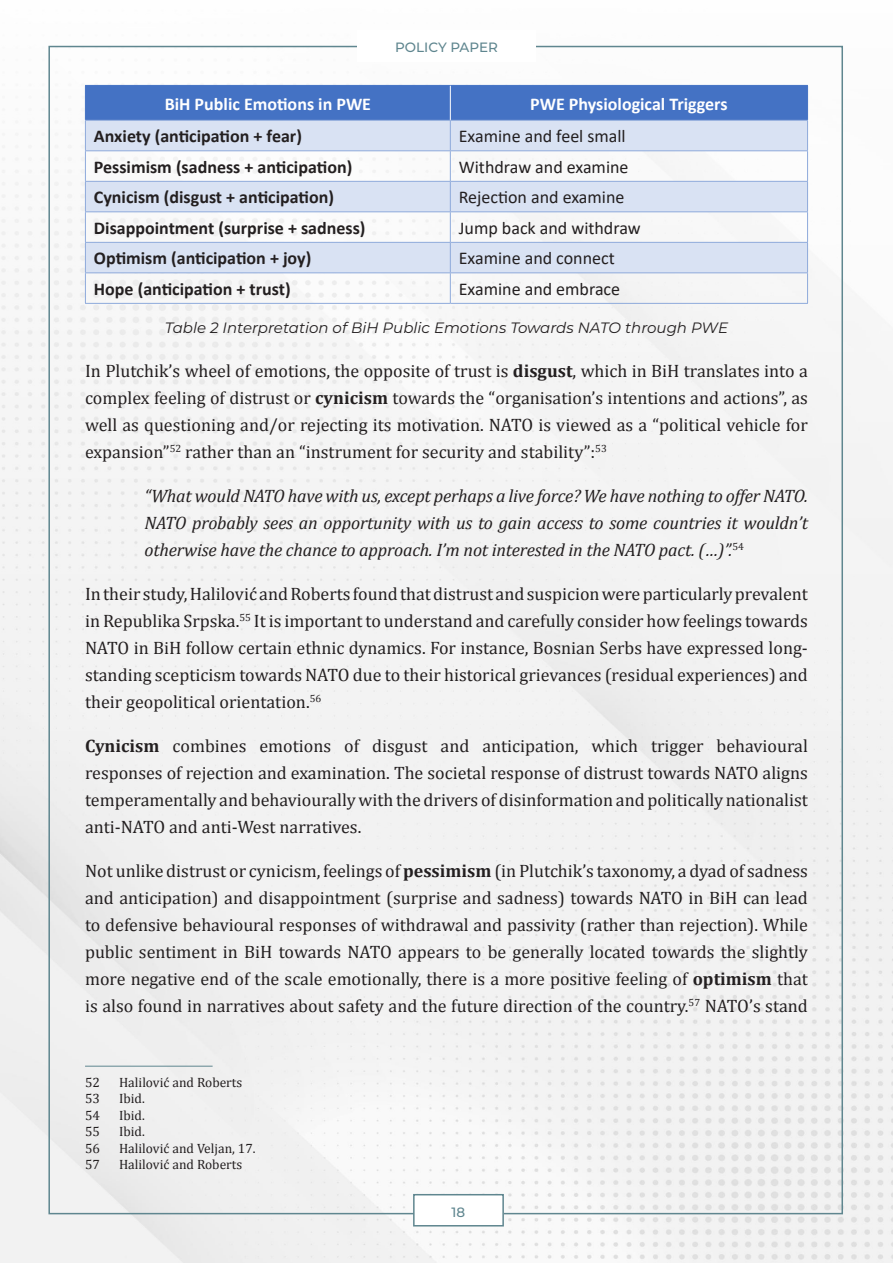
<style>
.page{position:relative;width:893px;height:1263px;background:#fff}
.page>*{position:absolute;margin:0;border:0;box-sizing:border-box;transform-origin:0 0}
.t1{font:18px/27px "Cambria";color:#231f20;text-align:justify}
.t2{font:italic 18px/27px "Cambria";letter-spacing:-.01em;color:#231f20;text-align:justify}
.t3{font:700 18px "Calibri";color:#231f20}
.t4{font:18px "Calibri";color:#231f20}
.t5{font:700 18px "Calibri";color:#fff}
.t6{font:italic 15px "Montserrat";color:#231f20}
.t7{font:13.5px "Cambria";color:#231f20}
.t8{font:500 13.5px "Montserrat";color:#5f868f}
.s1{font-weight:700}
</style>
<div class="page">
<img style="left:0;top:45px;width:893px;height:1218px">
<div style="left:414px;top:1195px;width:89px;height:31px;background:#fff"></div>
<div style="left:413px;top:1194px;width:91px;height:32px;border:2px solid #5f868f"></div>
<div style="left:357px;top:30px;width:179px;height:31px;background:#fff"></div>
<svg style="left:86px;top:151px;width:721px;height:121px;fill:#d9e2f3"></svg>
<hr style="left:85px;top:150px;width:365px;height:1px;background:#8eaadb">
<hr style="left:450px;top:150px;width:358px;height:1px;background:#8eaadb">
<hr style="left:85px;top:181px;width:365px;height:1px;background:#8eaadb">
<hr style="left:450px;top:181px;width:358px;height:1px;background:#8eaadb">
<hr style="left:85px;top:211px;width:365px;height:1px;background:#8eaadb">
<hr style="left:450px;top:211px;width:358px;height:1px;background:#8eaadb">
<hr style="left:85px;top:242px;width:365px;height:1px;background:#8eaadb">
<hr style="left:450px;top:242px;width:358px;height:1px;background:#8eaadb">
<hr style="left:85px;top:272px;width:365px;height:1px;background:#8eaadb">
<hr style="left:450px;top:272px;width:358px;height:1px;background:#8eaadb">
<hr style="left:85px;top:303px;width:365px;height:1px;background:#8eaadb">
<hr style="left:450px;top:303px;width:358px;height:1px;background:#8eaadb">
<hr style="left:85px;top:151px;width:1px;height:30px;background:#8eaadb">
<svg style="left:85px;top:182px;width:1px;height:29px"></svg>
<hr style="left:85px;top:212px;width:1px;height:30px;background:#8eaadb">
<svg style="left:85px;top:243px;width:1px;height:29px"></svg>
<hr style="left:85px;top:273px;width:1px;height:30px;background:#8eaadb">
<svg style="left:85px;top:85px;width:723px;height:65px;background:#88a5d9"></svg>
<hr style="left:450px;top:151px;width:1px;height:30px;background:#8eaadb">
<hr style="left:807px;top:151px;width:1px;height:30px;background:#8eaadb">
<svg style="left:450px;top:182px;width:1px;height:29px"></svg>
<svg style="left:807px;top:182px;width:1px;height:29px"></svg>
<hr style="left:450px;top:212px;width:1px;height:30px;background:#8eaadb">
<hr style="left:807px;top:212px;width:1px;height:30px;background:#8eaadb">
<svg style="left:450px;top:243px;width:1px;height:29px"></svg>
<svg style="left:807px;top:243px;width:1px;height:29px"></svg>
<hr style="left:450px;top:273px;width:1px;height:30px;background:#8eaadb">
<hr style="left:807px;top:273px;width:1px;height:30px;background:#8eaadb">
<hr style="left:450px;top:86px;width:1px;height:34px;background:#fff">
<hr style="left:85px;top:1066px;width:128px;height:1px;background:#5f868f">
<p class="t8" style="left:395px;top:38px;width:104px">POLICY PAPER</p>
<p class="t5" style="left:165px;top:91px;width:208px">BiH Public Emotions in PWE</p>
<p class="t5" style="left:530px;top:91px;width:199px">PWE Physiological Triggers</p>
<p class="t3" style="left:94px;top:124px;width:210px">Anxiety (anticipation + fear)</p>
<p class="t4" style="left:459px;top:124px;width:168px">Examine and feel small</p>
<p class="t3" style="left:94px;top:154px;width:260px">Pessimism (sadness + anticipation)</p>
<p class="t4" style="left:459px;top:154px;width:171px">Withdraw and examine</p>
<p class="t3" style="left:94px;top:185px;width:242px">Cynicism (disgust + anticipation)</p>
<p class="t4" style="left:459px;top:185px;width:167px">Rejection and examine</p>
<p class="t3" style="left:94px;top:215px;width:273px">Disappointment (surprise + sadness)</p>
<p class="t4" style="left:459px;top:215px;width:183px">Jump back and withdraw</p>
<p class="t3" style="left:94px;top:246px;width:219px">Optimism (anticipation + joy)</p>
<p class="t4" style="left:459px;top:246px;width:157px">Examine and connect</p>
<p class="t3" style="left:94px;top:276px;width:198px">Hope (anticipation + trust)</p>
<p class="t4" style="left:459px;top:276px;width:163px">Examine and embrace</p>
<p class="t6" style="left:165px;top:317px;width:565px">Table 2 Interpretation of BiH Public Emotions Towards NATO through PWE</p>
<p class="t1" style="left:85px;top:357px;width:724px">In Plutchik’s wheel of emotions, the opposite of trust is <span class="s1">disgust</span>, which in BiH translates into a complex feeling of distrust or <span class="s1">cynicism</span> towards the “organisation’s intentions and actions”, as well as questioning and/or rejecting its motivation. NATO is viewed as a “political vehicle for expansion”<sup>52</sup> rather than an “instrument for security and stability”:<sup>53</sup></p>
<p class="t2" style="left:145px;top:482px;width:665px">“What would NATO have with us, except perhaps a live force? We have nothing to offer NATO.<br>NATO probably sees an opportunity with us to gain access to some countries it wouldn’t otherwise have the chance to approach. I’m not interested in the NATO pact. (…)”.<sup>54</sup></p>
<p class="t1" style="left:85px;top:580px;width:724px">In their study, Halilović and Roberts found that distrust and suspicion were particularly prevalent in Republika Srpska.<sup>55</sup> It is important to understand and carefully consider how feelings towards NATO in BiH follow certain ethnic dynamics. For instance, Bosnian Serbs have expressed long&shy;standing scepticism towards NATO due to their historical grievances (residual experiences) and their geopolitical orientation.<sup>56</sup></p>
<p class="t1" style="left:85px;top:732px;width:724px"><span class="s1">Cynicism</span> combines emotions of disgust and anticipation, which trigger behavioural responses of rejection and examination. The societal response of distrust towards NATO aligns temperamentally and behaviourally with the drivers of disinformation and politically nationalist anti-NATO and anti-West narratives.</p>
<p class="t1" style="left:85px;top:857px;width:724px">Not unlike distrust or cynicism, feelings of <span class="s1">pessimism</span> (in Plutchik’s taxonomy, a dyad of sadness and anticipation) and disappointment (surprise and sadness) towards NATO in BiH can lead to defensive behavioural responses of withdrawal and passivity (rather than rejection). While public sentiment in BiH towards NATO appears to be generally located towards the slightly more negative end of the scale emotionally, there is a more positive feeling of <span class="s1">optimism</span> that is also found in narratives about safety and the future direction of the country.<sup>57</sup> NATO’s stand</p>
<p class="t7" style="left:85px;top:1074px;width:16px">52</p>
<p class="t7" style="left:119px;top:1074px;width:125px">Halilović and Roberts</p>
<p class="t7" style="left:85px;top:1091px;width:16px">53</p>
<p class="t7" style="left:119px;top:1091px;width:27px">Ibid.</p>
<p class="t7" style="left:85px;top:1107px;width:16px">54</p>
<p class="t7" style="left:119px;top:1107px;width:27px">Ibid.</p>
<p class="t7" style="left:85px;top:1124px;width:16px">55</p>
<p class="t7" style="left:119px;top:1124px;width:27px">Ibid.</p>
<p class="t7" style="left:85px;top:1140px;width:16px">56</p>
<p class="t7" style="left:119px;top:1140px;width:138px">Halilović and Veljan, 17.</p>
<p class="t7" style="left:85px;top:1157px;width:16px">57</p>
<p class="t7" style="left:119px;top:1157px;width:125px">Halilović and Roberts</p>
<p class="t8" style="left:452px;top:1202px;width:15px">18</p>
</div>
